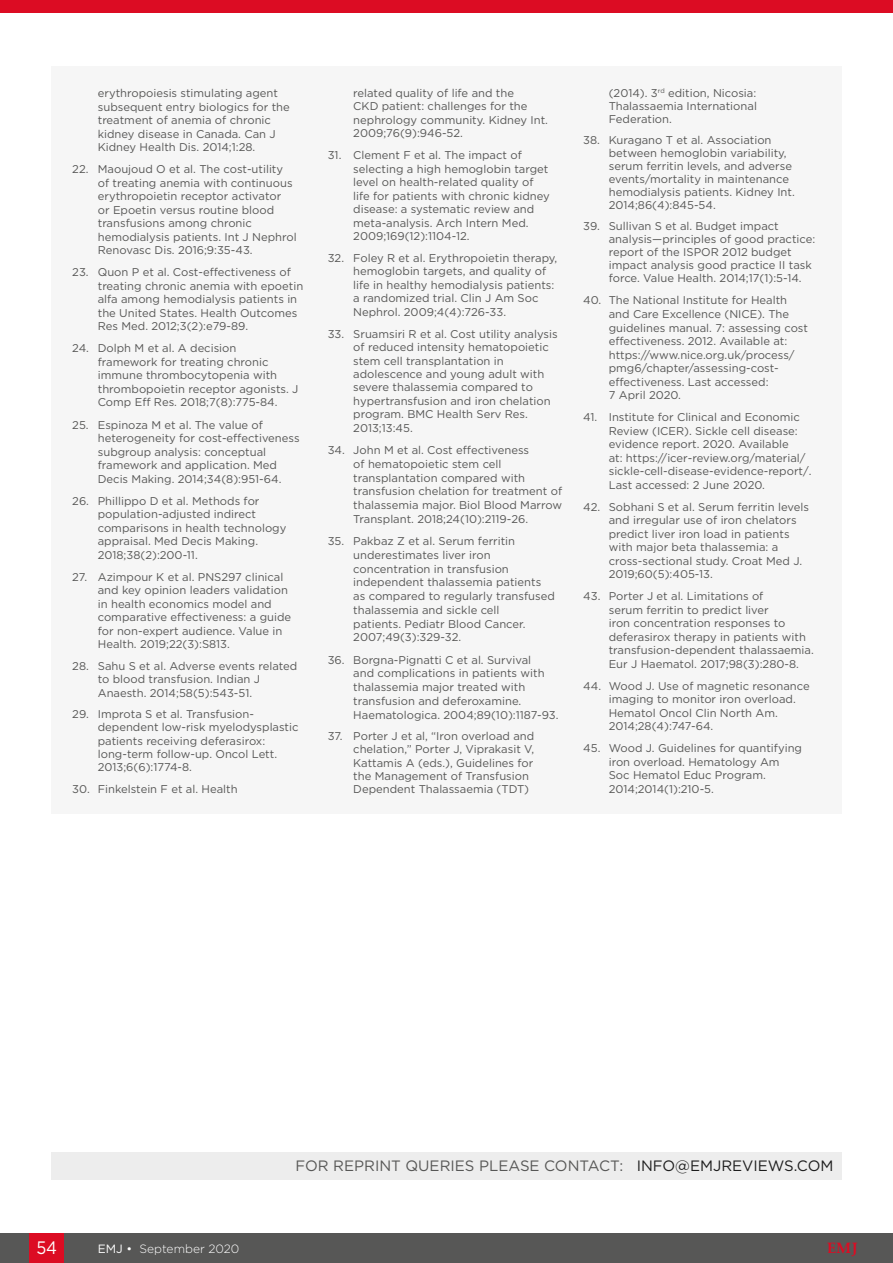
<style>
.page{position:relative;width:893px;height:1263px;background:#fff}
.page>*{position:absolute;margin:0;border:0;box-sizing:border-box;transform-origin:0 0}
.t1{font:18px "Gotham";color:#fff;scale:.9 1}
.Banner_Body_Text{font:15px "Gotham";color:#575756}
.t2{font:700 15px "Palatino Linotype";color:#dc0c23}
.t3{font:300 12px "Gotham";color:#fff}
.t4{font:11.25px/13.5px "Gotham";color:#575756}
.s1{color:#1d1d1d}
.s2{font-weight:400}
</style>
<div class="page">
<div style="left:0;top:1233px;width:893px;height:30px;background:#575756"></div>
<div style="left:30px;top:1233px;width:34px;height:30px;background:#dc0c23"></div>
<div style="left:51px;top:67px;width:791px;height:747px;background:#f6f6f6"></div>
<div style="left:0;top:0;width:893px;height:13px;background:#dc0c23"></div>
<div style="left:51px;top:1152px;width:791px;height:27px;background:#ededed"></div>
<p class="t4" style="left:98px;top:86px;width:193px">erythropoiesis stimulating agent subsequent entry biologics for the treatment of anemia of chronic kidney disease in Canada. Can J<br>Kidney Health Dis. 2014;1:28.</p>
<p class="t4" style="left:98px;top:162px;width:200px;text-indent:-26px">22. Maoujoud O et al. The cost-utility of treating anemia with continuous erythropoietin receptor activator<br>or Epoetin versus routine blood transfusions among chronic hemodialysis patients. Int J Nephrol Renovasc Dis. 2016;9:35-43.</p>
<p class="t4" style="left:98px;top:265px;width:207px;text-indent:-26px">23. Quon P et al. Cost-effectiveness of treating chronic anemia with epoetin alfa among hemodialysis patients in the United States. Health Outcomes Res Med. 2012;3(2):e79-89.</p>
<p class="t4" style="left:98px;top:341px;width:202px;text-indent:-26px">24. Dolph M et al. A decision framework for treating chronic immune thrombocytopenia with thrombopoietin receptor agonists. J<br>Comp Eff Res. 2018;7(8):775-84.</p>
<p class="t4" style="left:98px;top:417px;width:203px;text-indent:-26px">25. Espinoza M et al. The value of heterogeneity for cost-effectiveness subgroup analysis: conceptual framework and application. Med Decis Making. 2014;34(8):951-64.</p>
<p class="t4" style="left:98px;top:494px;width:190px;text-indent:-26px">26. Phillippo D et al. Methods for population-adjusted indirect comparisons in health technology appraisal. Med Decis Making.<br>2018;38(2):200-11.</p>
<p class="t4" style="left:98px;top:570px;width:195px;text-indent:-26px">27. Azimpour K et al. PNS297 clinical and key opinion leaders validation in health economics model and comparative effectiveness: a guide for non-expert audience. Value in Health. 2019;22(3):S813.</p>
<p class="t4" style="left:98px;top:659px;width:201px;text-indent:-26px">28. Sahu S et al. Adverse events related to blood transfusion. Indian J<br>Anaesth. 2014;58(5):543-51.</p>
<p class="t4" style="left:98px;top:707px;width:202px;text-indent:-26px">29. Improta S et al. Transfusion&shy;dependent low-risk myelodysplastic patients receiving deferasirox: long-term follow-up. Oncol Lett.<br>2013;6(6):1774-8.</p>
<p class="t4" style="left:72px;top:782px;width:167px">30. Finkelstein F et al. Health</p>
<p class="t4" style="left:353px;top:86px;width:196px">related quality of life and the<br>CKD patient: challenges for the nephrology community. Kidney Int.<br>2009;76(9):946-52.</p>
<p class="t4" style="left:353px;top:148px;width:198px;text-indent:-26px">31. Clement F et al. The impact of selecting a high hemoglobin target level on health-related quality of life for patients with chronic kidney disease: a systematic review and meta-analysis. Arch Intern Med.<br>2009;169(12):1104-12.</p>
<p class="t4" style="left:353px;top:251px;width:206px;text-indent:-26px">32. Foley R et al. Erythropoietin therapy, hemoglobin targets, and quality of life in healthy hemodialysis patients: a randomized trial. Clin J Am Soc Nephrol. 2009;4(4):726-33.</p>
<p class="t4" style="left:353px;top:327px;width:206px;text-indent:-26px">33. Sruamsiri R et al. Cost utility analysis of reduced intensity hematopoietic stem cell transplantation in adolescence and young adult with severe thalassemia compared to hypertransfusion and iron chelation program. BMC Health Serv Res.<br>2013;13:45.</p>
<p class="t4" style="left:353px;top:443px;width:210px;text-indent:-26px">34. John M et al. Cost effectiveness<br>of hematopoietic stem cell transplantation compared with transfusion chelation for treatment of thalassemia major. Biol Blood Marrow Transplant. 2018;24(10):2119-26.</p>
<p class="t4" style="left:353px;top:534px;width:203px;text-indent:-26px">35. Pakbaz Z et al. Serum ferritin underestimates liver iron concentration in transfusion independent thalassemia patients as compared to regularly transfused thalassemia and sickle cell<br>patients. Pediatr Blood Cancer.<br>2007;49(3):329-32.</p>
<p class="t4" style="left:353px;top:652px;width:207px;text-indent:-26px">36. Borgna-Pignatti C et al. Survival<br>and complications in patients with thalassemia major treated with transfusion and deferoxamine.<br>Haematologica. 2004;89(10):1187-93.</p>
<p class="t4" style="left:353px;top:729px;width:183px;text-indent:-26px">37. Porter J et al, “Iron overload and chelation,” Porter J, Viprakasit V, Kattamis A (eds.), Guidelines for the Management of Transfusion Dependent Thalassaemia (TDT)</p>
<p class="t4" style="left:609px;top:86px;width:150px;line-height:12.9px;text-align:justify">(2014). 3<sup>rd</sup> edition, Nicosia:<br>Thalassaemia International Federation.</p>
<p class="t4" style="left:609px;top:134px;width:188px;line-height:12.9px;text-indent:-26px">38. Kuragano T et al. Association between hemoglobin variability, serum ferritin levels, and adverse events/mortality in maintenance hemodialysis patients. Kidney Int.<br>2014;86(4):845-54.</p>
<p class="t4" style="left:609px;top:219px;width:208px;line-height:13px;text-indent:-26px">39. Sullivan S et al. Budget impact analysis—principles of good practice: report of the ISPOR 2012 budget impact analysis good practice II task force. Value Health. 2014;17(1):5-14.</p>
<p class="t4" style="left:609px;top:293px;width:201px;text-indent:-26px">40. The National Institute for Health and Care Excellence (NICE). The guidelines manual. 7: assessing cost effectiveness. 2012. Available at: https://www.nice.org.uk/process/ pmg6/chapter/assessing-cost&shy;effectiveness. Last accessed:<br>7 April 2020.</p>
<p class="t4" style="left:609px;top:410px;width:204px;text-indent:-26px">41. Institute for Clinical and Economic Review (ICER). Sickle cell disease: evidence report. 2020. Available<br>at: https://icer-review.org/material/ sickle-cell-disease-evidence-report/.<br>Last accessed: 2 June 2020.</p>
<p class="t4" style="left:609px;top:500px;width:202px;text-indent:-26px">42. Sobhani S et al. Serum ferritin levels and irregular use of iron chelators predict liver iron load in patients with major beta thalassemia: a cross-sectional study. Croat Med J.<br>2019;60(5):405-13.</p>
<p class="t4" style="left:609px;top:589px;width:207px;text-indent:-26px">43. Porter J et al. Limitations of<br>serum ferritin to predict liver<br>iron concentration responses to deferasirox therapy in patients with transfusion-dependent thalassaemia.<br>Eur J Haematol. 2017;98(3):280-8.</p>
<p class="t4" style="left:609px;top:679px;width:202px;text-indent:-26px">44. Wood J. Use of magnetic resonance imaging to monitor iron overload.<br>Hematol Oncol Clin North Am.<br>2014;28(4):747-64.</p>
<p class="t4" style="left:609px;top:741px;width:195px;text-indent:-26px">45. Wood J. Guidelines for quantifying iron overload. Hematology Am<br>Soc Hematol Educ Program.<br>2014;2014(1):210-5.</p>
<p class="Banner_Body_Text" style="left:296px;top:1156px;width:539px">FOR REPRINT QUERIES PLEASE CONTACT: <span class="s1">INFO@EMJREVIEWS.COM</span></p>
<h1 class="t1" style="left:37px;top:1236px;width:24px">54</h1>
<p class="t3" style="left:98px;top:1241px;width:143px"><span class="s2">EMJ •</span> September 2020</p>
<h2 class="t2" style="left:827px;top:1238px;width:32px">EMJ</h2>
</div>
